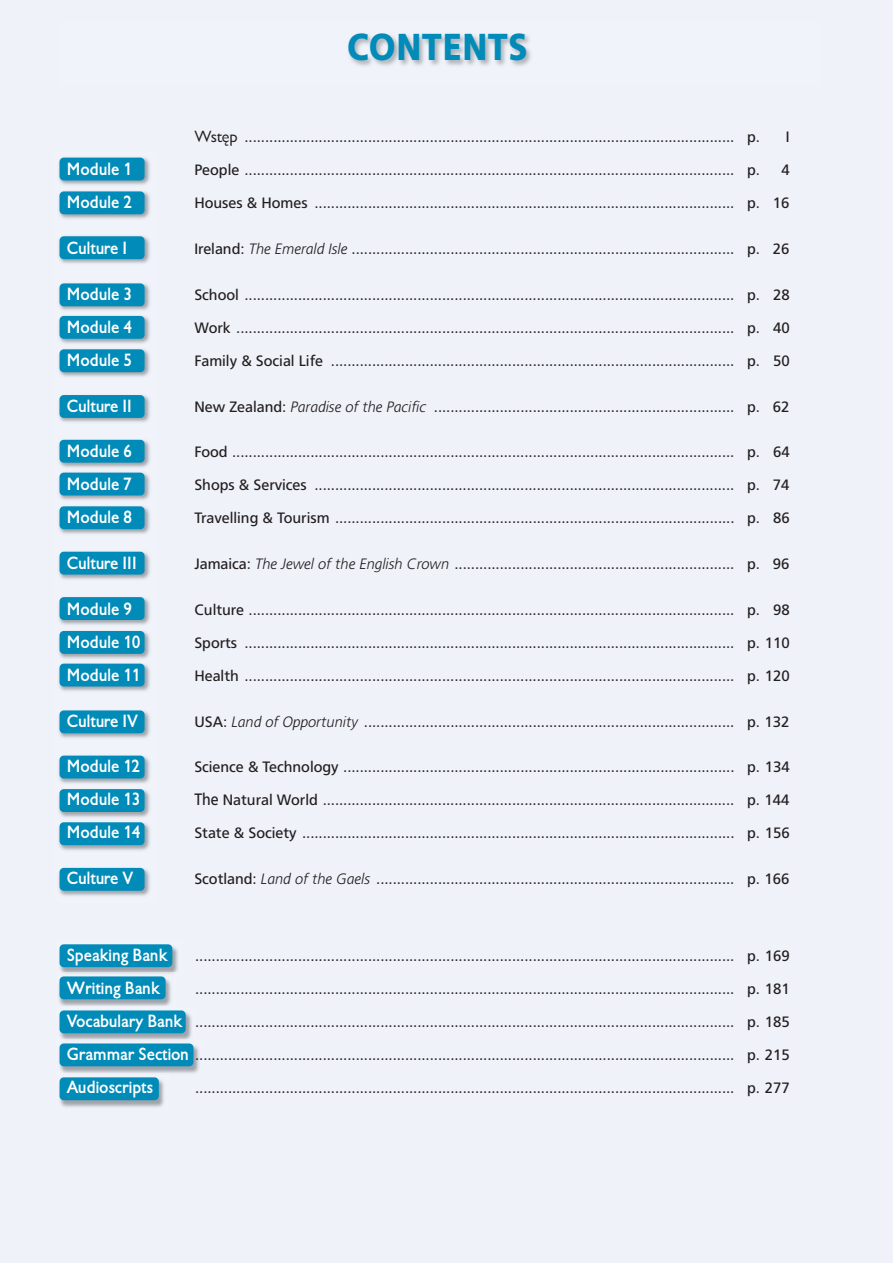
<style>
.page{position:relative;width:893px;height:1263px;background:#eff2f9}
.page>*{position:absolute;margin:0;border:0;box-sizing:border-box;transform-origin:0 0}
.t1{font:900 37.5px "PF Catalog";color:#008bb8;scale:.9 1}
.t2{font:700 16.5px "EFN Gilead";color:#fff;scale:.9 1}
.t3{font:15px "PF Catalog";color:#231f20}
.s1{font-family:"EFN Gilead"}
.s2{font-weight:300;font-style:italic}
.s3{font-size:16.5px}
.s4{font-family:"EFN Gilead";font-weight:700;font-size:16.5px;color:#fff}
</style>
<div class="page">
<img style="left:59px;top:1078px;width:105px;height:29px">
<div style="left:60px;top:1077px;width:99px;height:23px;background:#008bb8;border-radius:4px"></div>
<img style="left:59px;top:157px;width:91px;height:739px">
<div style="left:60px;top:158px;width:85px;height:22px;background:#008bb8;border-radius:4px"></div>
<div style="left:60px;top:191px;width:85px;height:23px;background:#008bb8;border-radius:4px"></div>
<div style="left:60px;top:236px;width:85px;height:23px;background:#008bb8;border-radius:4px"></div>
<div style="left:60px;top:283px;width:85px;height:23px;background:#008bb8;border-radius:4px"></div>
<div style="left:60px;top:316px;width:85px;height:23px;background:#008bb8;border-radius:4px"></div>
<div style="left:60px;top:349px;width:85px;height:23px;background:#008bb8;border-radius:4px"></div>
<div style="left:60px;top:395px;width:85px;height:23px;background:#008bb8;border-radius:4px"></div>
<div style="left:60px;top:440px;width:85px;height:23px;background:#008bb8;border-radius:4px"></div>
<div style="left:60px;top:473px;width:85px;height:22px;background:#008bb8;border-radius:4px"></div>
<div style="left:60px;top:506px;width:85px;height:23px;background:#008bb8;border-radius:4px"></div>
<div style="left:60px;top:552px;width:85px;height:23px;background:#008bb8;border-radius:4px"></div>
<div style="left:60px;top:597px;width:85px;height:23px;background:#008bb8;border-radius:4px"></div>
<div style="left:60px;top:631px;width:85px;height:23px;background:#008bb8;border-radius:4px"></div>
<div style="left:60px;top:664px;width:85px;height:22px;background:#008bb8;border-radius:4px"></div>
<div style="left:60px;top:710px;width:85px;height:23px;background:#008bb8;border-radius:4px"></div>
<div style="left:60px;top:756px;width:85px;height:22px;background:#008bb8;border-radius:4px"></div>
<div style="left:60px;top:789px;width:85px;height:23px;background:#008bb8;border-radius:4px"></div>
<div style="left:60px;top:822px;width:85px;height:23px;background:#008bb8;border-radius:4px"></div>
<div style="left:60px;top:868px;width:85px;height:23px;background:#008bb8;border-radius:4px"></div>
<img style="left:349px;top:34px;width:182px;height:32px">
<img style="left:59px;top:944px;width:119px;height:28px">
<div style="left:60px;top:944px;width:112px;height:23px;background:#008bb8;border-radius:4px"></div>
<img style="left:59px;top:977px;width:112px;height:29px">
<div style="left:60px;top:976px;width:106px;height:23px;background:#008bb8;border-radius:4px"></div>
<img style="left:59px;top:1011px;width:133px;height:28px">
<div style="left:60px;top:1010px;width:126px;height:23px;background:#008bb8;border-radius:4px"></div>
<img style="left:59px;top:1044px;width:140px;height:29px">
<div style="left:60px;top:1043px;width:133px;height:23px;background:#008bb8;border-radius:4px"></div>
<h1 class="t1" style="left:347px;top:32px;width:203px">CONTENTS</h1>
<p class="t3" style="left:194px;top:131px;width:567px"><span class="s1">Wstęp</span> ....................................................................................................................... p.</p>
<p class="t3" style="left:786px;top:131px;width:5px">I</p>
<p class="t2" style="left:67px;top:163px;width:74px">Module 1</p>
<p class="t3" style="left:194px;top:164px;width:567px">People ....................................................................................................................... p.</p>
<p class="t3" style="left:781px;top:164px;width:10px">4</p>
<p class="t2" style="left:67px;top:196px;width:74px">Module 2</p>
<p class="t3" style="left:194px;top:197px;width:597px">Houses &amp; Homes ...................................................................................................... p. 16</p>
<p class="t2" style="left:67px;top:241px;width:69px">Culture I</p>
<p class="t3" style="left:194px;top:243px;width:597px">Ireland: <span class="s2">The Emerald Isle</span> ............................................................................................. p. 26</p>
<p class="t2" style="left:67px;top:287px;width:74px">Module 3</p>
<p class="t3" style="left:194px;top:289px;width:597px">School ....................................................................................................................... p. 28</p>
<p class="t2" style="left:67px;top:320px;width:74px">Module 4</p>
<p class="t3" style="left:194px;top:322px;width:597px">Work ......................................................................................................................... p. 40</p>
<p class="t2" style="left:67px;top:353px;width:74px">Module 5</p>
<p class="t3" style="left:194px;top:355px;width:597px">Family &amp; Social Life .................................................................................................. p. 50</p>
<p class="t2" style="left:67px;top:399px;width:74px">Culture II</p>
<p class="t3" style="left:194px;top:400px;width:597px">New Zealand: <span class="s2">Paradise of the Pacific</span> ......................................................................... p. 62</p>
<p class="t2" style="left:67px;top:445px;width:74px">Module 6</p>
<p class="t3" style="left:194px;top:446px;width:597px">Food .......................................................................................................................... p. 64</p>
<p class="t2" style="left:67px;top:478px;width:74px">Module 7</p>
<p class="t3" style="left:194px;top:479px;width:597px">Shops &amp; Services ...................................................................................................... p. 74</p>
<p class="t2" style="left:67px;top:511px;width:74px">Module 8</p>
<p class="t3" style="left:194px;top:512px;width:597px">Travelling &amp; Tourism ................................................................................................. p. 86</p>
<p class="t2" style="left:67px;top:556px;width:79px">Culture III</p>
<p class="t3" style="left:194px;top:558px;width:597px">Jamaica: <span class="s2">The Jewel of the English Crown</span> .................................................................... p. 96</p>
<p class="t2" style="left:67px;top:602px;width:74px">Module 9</p>
<p class="t3" style="left:194px;top:604px;width:597px">Culture ...................................................................................................................... p. 98</p>
<p class="t2" style="left:67px;top:635px;width:83px">Module 10</p>
<p class="t3" style="left:194px;top:637px;width:597px">Sports ....................................................................................................................... p. 110</p>
<p class="t2" style="left:67px;top:668px;width:83px">Module 11</p>
<p class="t3" style="left:194px;top:670px;width:597px">Health ....................................................................................................................... p. 120</p>
<p class="t2" style="left:67px;top:714px;width:81px">Culture IV</p>
<p class="t3" style="left:194px;top:715px;width:597px">USA: <span class="s2">Land of Opportunity</span> .......................................................................................... p. 132</p>
<p class="t2" style="left:67px;top:760px;width:83px">Module 12</p>
<p class="t3" style="left:194px;top:761px;width:597px">Science &amp; Technology ............................................................................................... p. 134</p>
<p class="t2" style="left:67px;top:793px;width:83px">Module 13</p>
<p class="t3" style="left:194px;top:794px;width:597px"><span class="s3">The</span> Natural World .................................................................................................... p. 144</p>
<p class="t2" style="left:67px;top:826px;width:83px">Module 14</p>
<p class="t3" style="left:194px;top:827px;width:597px">State &amp; Society ......................................................................................................... p. 156</p>
<p class="t2" style="left:67px;top:871px;width:76px">Culture V</p>
<p class="t3" style="left:194px;top:873px;width:597px">Scotland: <span class="s2">Land of the Gaels</span> ....................................................................................... p. 166</p>
<p class="t2" style="left:67px;top:948px;width:113px">Speaking Bank</p>
<p class="t3" style="left:195px;top:950px;width:596px">................................................................................................................................... p. 169</p>
<p class="t2" style="left:67px;top:981px;width:105px">Writing Bank</p>
<p class="t3" style="left:195px;top:983px;width:596px">................................................................................................................................... p. 181</p>
<p class="t3" style="left:67px;top:1016px;width:724px"><span class="s4">Vocabulary Bank</span> ................................................................................................................................... p. 185</p>
<p class="t3" style="left:67px;top:1049px;width:724px"><span class="s4">Grammar Section</span> ................................................................................................................................... p. 215</p>
<p class="t2" style="left:67px;top:1080px;width:97px">Audioscripts</p>
<p class="t3" style="left:195px;top:1082px;width:596px">................................................................................................................................... p. 277</p>
</div>
